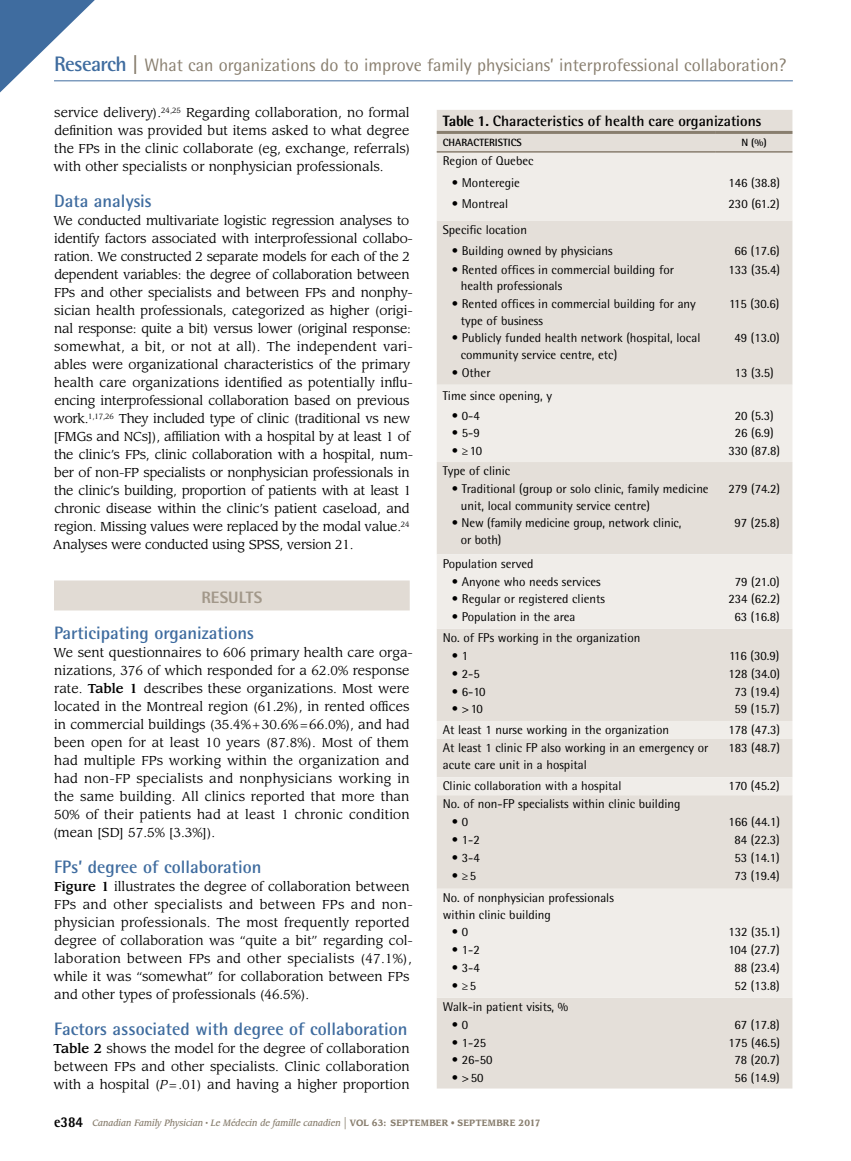
<style>
.page{position:relative;width:851px;height:1161px;background:#fff}
.page>*{position:absolute;margin:0;border:0;box-sizing:border-box;transform-origin:0 0}
.t1{font:700 18px "Rotis Semi Sans Std";color:#3f6c9f}
.t2{font:18px "Rotis Semi Sans Std";color:#887e6e}
.t3{font:800 16.5px "Rotis Semi Sans Std";color:#a2988a}
.t4{font:700 15px "Rotis Semi Sans Std";color:#000}
.t5{font:12.75px/16.5px "Rotis Semi Sans Std";color:#000}
.t6{font:12.75px/18px "Leawood Std";color:#000;text-align:justify}
.t7{font:12.75px/18px "Leawood Std";letter-spacing:-.02em;color:#000}
.t8{font:700 10.5px "Rotis Semi Sans Std";color:#000}
.t9{font:italic 500 9px "Leawood Std";color:#887e6e;scale:.9 1}
.s1{font-weight:700;font-size:21px;color:#3f6c9f}
.s2{font-weight:700;font-size:21px}
.s3{font-weight:500}
.s4{font-style:italic}
.s5{font-weight:800}
.s6{font-family:"Rotis Semi Sans Std";font-weight:800;font-style:normal;font-size:15px;color:#000}
.s7{font-weight:400;font-style:normal;font-size:15px}
.s8{font-weight:700;font-style:normal}
.s9{font-weight:400;font-style:normal}
</style>
<div class="page">
<hr style="left:54px;top:80px;width:738px;height:1px;background:#3f6c9f">
<svg style="left:0;top:0;width:122px;height:93px"></svg>
<div style="left:54px;top:580px;width:356px;height:30px;background:#e1dbd4"></div>
<div style="left:436px;top:110px;width:356px;height:979px;background:#e4dfd9"></div>
<svg style="left:436px;top:153px;width:356px;height:845px;background:#e9e5e0"></svg>
<hr style="left:436px;top:131px;width:280px;height:3px;background:#887e6e">
<hr style="left:716px;top:131px;width:76px;height:3px;background:#887e6e">
<hr style="left:436px;top:151px;width:280px;height:2px;background:#887e6e">
<hr style="left:716px;top:151px;width:76px;height:2px;background:#887e6e">
<h1 class="t2" style="left:54px;top:55px;width:733px"><span class="s1">Research</span> <span class="s2">|</span> What can organizations do to improve family physicians’ interprofessional collaboration?</h1>
<p class="t6" style="left:54px;top:104px;width:358px">service delivery).<sup>24,25</sup> Regarding collaboration, no formal definition was provided but items asked to what degree the FPs in the clinic collaborate (eg, exchange, referrals) with other specialists or nonphysician professionals.</p>
<h1 class="t1" style="left:54px;top:190px;width:99px">Data analysis</h1>
<p class="t7" style="left:53px;top:212px;width:361px">We conducted multivariate logistic regression analyses to identify factors associated with interprofessional collabo&shy;ration. We constructed 2 separate models for each of the 2 dependent variables: the degree of collaboration between FPs and other specialists and between FPs and nonphy&shy;sician health professionals, categorized as higher (origi&shy;nal response: quite a bit) versus lower (original response: somewhat, a bit, or not at all). The independent vari&shy;ables were organizational characteristics of the primary health care organizations identified as potentially influ&shy;encing interprofessional collaboration based on previous work.<sup>1,17,26</sup> They included type of clinic (traditional vs new [FMGs and NCs]), affiliation with a hospital by at least 1 of the clinic’s FPs, clinic collaboration with a hospital, num&shy;ber of non-FP specialists or nonphysician professionals in the clinic’s building, proportion of patients with at least 1 chronic disease within the clinic’s patient caseload, and region. Missing values were replaced by the modal value.<sup>24<br></sup>Analyses were conducted using SPSS, version 21.</p>
<p class="t3" style="left:201px;top:587px;width:54px">RESU LTS</p>
<h1 class="t1" style="left:54px;top:622px;width:201px">Participating organizations</h1>
<p class="t6" style="left:53px;top:644px;width:361px;text-align:left">We sent questionnaires to 606 primary health care orga&shy;nizations, 376 of which responded for a 62.0% response rate. <span class="s3">Table 1</span> describes these organizations. Most were located in the Montreal region (61.2%), in rented offices in commercial buildings (35.4%+30.6%=66.0%), and had been open for at least 10 years (87.8%). Most of them had multiple FPs working within the organization and had non-FP specialists and nonphysicians working in the same building. All clinics reported that more than 50% of their patients had at least 1 chronic condition (mean [SD] 57.5% [3.3%]).</p>
<h1 class="t1" style="left:54px;top:856px;width:209px">FPs’ degree of collaboration</h1>
<p class="t6" style="left:54px;top:878px;width:361px;text-align:left"><span class="s3">Figure 1</span> illustrates the degree of collaboration between FPs and other specialists and between FPs and non&shy;physician professionals. The most frequently reported degree of collaboration was “quite a bit” regarding col&shy;laboration between FPs and other specialists (47.1%), while it was “somewhat” for collaboration between FPs and other types of professionals (46.5%).</p>
<h1 class="t1" style="left:54px;top:1018px;width:355px">Factors associated with degree of collaboration</h1>
<p class="t6" style="left:53px;top:1040px;width:358px"><span class="s3">Table 2</span> shows the model for the degree of collaboration between FPs and other specialists. Clinic collaboration with a hospital (<span class="s4">P</span>=.01) and having a higher proportion</p>
<p class="t4" style="left:442px;top:112px;width:320px"><span class="s5">Table 1.</span> Characteristics of health care organizations</p>
<p class="t8" style="left:442px;top:136px;width:19px">Characteristics</p>
<p class="t8" style="left:741px;top:136px;width:27px">N (%)</p>
<p class="t5" style="left:442px;top:153px;width:92px">Region of Quebec</p>
<p class="t5" style="left:452px;top:174px;width:70px">• Monteregie</p>
<p class="t5" style="left:728px;top:174px;width:53px">146 (38.8)</p>
<p class="t5" style="left:452px;top:196px;width:58px">• Montreal</p>
<p class="t5" style="left:728px;top:196px;width:53px">230 (61.2)</p>
<p class="t5" style="left:442px;top:221px;width:86px">Specific location</p>
<p class="t5" style="left:452px;top:243px;width:162px">• Building owned by physicians</p>
<p class="t5" style="left:734px;top:243px;width:47px">66 (17.6)</p>
<p class="t5" style="left:461px;top:261px;width:215px;text-indent:-9px">• Rented offices in commercial building for health professionals</p>
<p class="t5" style="left:728px;top:261px;width:53px">133 (35.4)</p>
<p class="t5" style="left:461px;top:295px;width:236px;text-indent:-9px">• Rented offices in commercial building for any type of business</p>
<p class="t5" style="left:729px;top:295px;width:52px">115 (30.6)</p>
<p class="t5" style="left:461px;top:330px;width:241px;text-indent:-9px">• Publicly funded health network (hospital, local community service centre, etc)</p>
<p class="t5" style="left:734px;top:330px;width:47px">49 (13.0)</p>
<p class="t5" style="left:452px;top:364px;width:40px">• Other</p>
<p class="t5" style="left:734px;top:364px;width:40px">13 (3.5)</p>
<p class="t5" style="left:443px;top:387px;width:111px">Time since opening, y</p>
<p class="t5" style="left:452px;top:407px;width:29px">• 0-4</p>
<p class="t5" style="left:734px;top:407px;width:40px">20 (5.3)</p>
<p class="t5" style="left:452px;top:425px;width:29px">• 5-9</p>
<p class="t5" style="left:734px;top:425px;width:40px">26 (6.9)</p>
<p class="t5" style="left:452px;top:442px;width:32px">• ≥10</p>
<p class="t5" style="left:728px;top:442px;width:53px">330 (87.8)</p>
<p class="t5" style="left:443px;top:463px;width:69px">Type of clinic</p>
<p class="t5" style="left:461px;top:480px;width:249px;text-indent:-9px">• Traditional (group or solo clinic, family medicine unit, local community service centre)</p>
<p class="t5" style="left:728px;top:480px;width:53px">279 (74.2)</p>
<p class="t5" style="left:461px;top:515px;width:222px;text-indent:-9px">• New (family medicine group, network clinic, or both)</p>
<p class="t5" style="left:734px;top:515px;width:47px">97 (25.8)</p>
<p class="t5" style="left:443px;top:555px;width:92px">Population served</p>
<p class="t5" style="left:452px;top:573px;width:150px">• Anyone who needs services</p>
<p class="t5" style="left:734px;top:573px;width:46px">79 (21.0)</p>
<p class="t5" style="left:452px;top:591px;width:155px">• Regular or registered clients</p>
<p class="t5" style="left:728px;top:591px;width:53px">234 (62.2)</p>
<p class="t5" style="left:452px;top:608px;width:125px">• Population in the area</p>
<p class="t5" style="left:734px;top:608px;width:47px">63 (16.8)</p>
<p class="t5" style="left:443px;top:629px;width:199px">No. of FPs working in the organization</p>
<p class="t5" style="left:452px;top:647px;width:18px">• 1</p>
<p class="t5" style="left:729px;top:647px;width:52px">116 (30.9)</p>
<p class="t5" style="left:452px;top:665px;width:29px">• 2-5</p>
<p class="t5" style="left:728px;top:665px;width:53px">128 (34.0)</p>
<p class="t5" style="left:452px;top:683px;width:35px">• 6-10</p>
<p class="t5" style="left:734px;top:683px;width:47px">73 (19.4)</p>
<p class="t5" style="left:452px;top:701px;width:33px">• &gt;10</p>
<p class="t5" style="left:734px;top:701px;width:47px">59 (15.7)</p>
<p class="t5" style="left:443px;top:722px;width:228px">At least 1 nurse working in the organization</p>
<p class="t5" style="left:728px;top:722px;width:53px">178 (47.3)</p>
<p class="t5" style="left:443px;top:740px;width:267px">At least 1 clinic FP also working in an emergency or acute care unit in a hospital</p>
<p class="t5" style="left:728px;top:740px;width:53px">183 (48.7)</p>
<p class="t5" style="left:443px;top:778px;width:180px">Clinic collaboration with a hospital</p>
<p class="t5" style="left:728px;top:778px;width:53px">170 (45.2)</p>
<p class="t5" style="left:443px;top:796px;width:239px">No. of non-FP specialists within clinic building</p>
<p class="t5" style="left:452px;top:814px;width:18px">• 0</p>
<p class="t5" style="left:728px;top:814px;width:53px">166 (44.1)</p>
<p class="t5" style="left:452px;top:832px;width:29px">• 1-2</p>
<p class="t5" style="left:734px;top:832px;width:47px">84 (22.3)</p>
<p class="t5" style="left:452px;top:849px;width:29px">• 3-4</p>
<p class="t5" style="left:734px;top:849px;width:47px">53 (14.1)</p>
<p class="t5" style="left:452px;top:867px;width:26px">•≥5</p>
<p class="t5" style="left:734px;top:867px;width:47px">73 (19.4)</p>
<p class="t5" style="left:443px;top:889px;width:173px">No. of nonphysician professionals within clinic building</p>
<p class="t5" style="left:452px;top:924px;width:18px">• 0</p>
<p class="t5" style="left:728px;top:924px;width:53px">132 (35.1)</p>
<p class="t5" style="left:452px;top:941px;width:29px">• 1-2</p>
<p class="t5" style="left:728px;top:941px;width:53px">104 (27.7)</p>
<p class="t5" style="left:452px;top:959px;width:29px">• 3-4</p>
<p class="t5" style="left:734px;top:959px;width:47px">88 (23.4)</p>
<p class="t5" style="left:452px;top:977px;width:26px">•≥5</p>
<p class="t5" style="left:734px;top:977px;width:47px">52 (13.8)</p>
<p class="t5" style="left:443px;top:998px;width:127px">Walk-in patient visits, %</p>
<p class="t5" style="left:452px;top:1016px;width:18px">• 0</p>
<p class="t5" style="left:734px;top:1016px;width:47px">67 (17.8)</p>
<p class="t5" style="left:452px;top:1034px;width:36px">• 1-25</p>
<p class="t5" style="left:728px;top:1034px;width:53px">175 (46.5)</p>
<p class="t5" style="left:452px;top:1052px;width:42px">• 26-50</p>
<p class="t5" style="left:734px;top:1052px;width:47px">78 (20.7)</p>
<p class="t5" style="left:452px;top:1070px;width:33px">• &gt;50</p>
<p class="t5" style="left:734px;top:1070px;width:47px">56 (14.9)</p>
<p class="t9" style="left:54px;top:1118px;width:542px"><span class="s6">e384</span> Canadian Family Physician <sup>•</sup> Le Médecin de famille canadien <span class="s7">|</span> <span class="s8">VOL 63: SEPTEMBER</span> <span class="s9">•</span> <span class="s8">SEPTEMBRE 2017</span></p>
</div>
